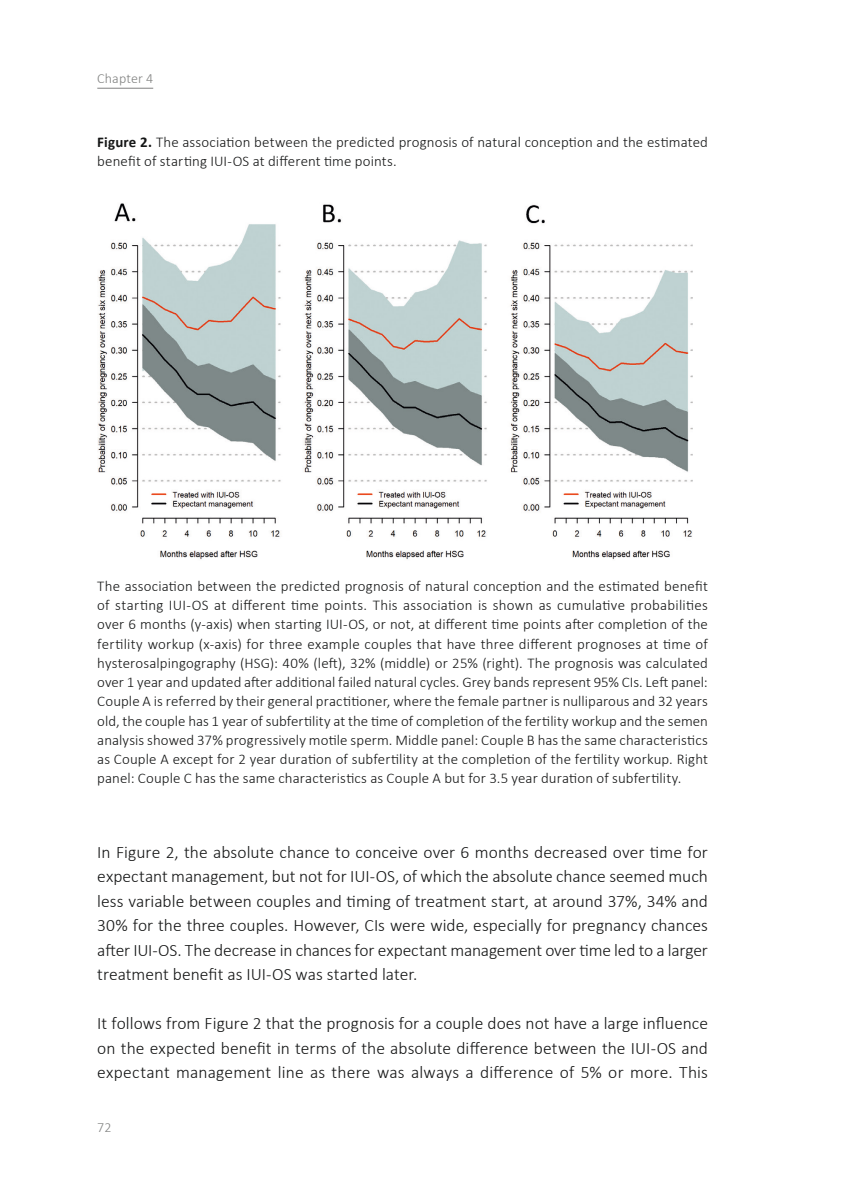
<style>
.page{position:relative;width:843px;height:1190px;background:#fff}
.page>*{position:absolute;margin:0;border:0;box-sizing:border-box;transform-origin:0 0}
.t1{font:300 17.5px/24.5px "Calibri";letter-spacing:.005em;color:#151616;text-align:justify}
.t2{font:300 14.88px/19.2px "Calibri";letter-spacing:.01em;color:#151616}
.t3{font:300 14px "Calibri";letter-spacing:.01em;color:#818281}
.s1{font-weight:700}
</style>
<div class="page">
<hr style="left:97px;top:88px;width:56px;height:1px;background:#818281">
<img style="left:98px;top:203px;width:595px;height:357px">
<p class="t3" style="left:97px;top:70px;width:57px">Chapter 4</p>
<p class="t2" style="left:97px;top:132px;width:612px"><span class="s1">Figure 2.</span> The association between the predicted prognosis of natural conception and the estimated benefit of starting IUI-OS at different time points.</p>
<p class="t2" style="left:97px;top:576px;width:612px;text-align:justify">The association between the predicted prognosis of natural conception and the estimated benefit of starting IUI-OS at different time points. This association is shown as cumulative probabilities over 6 months (y-axis) when starting IUI-OS, or not, at different time points after completion of the fertility workup (x-axis) for three example couples that have three different prognoses at time of hysterosalpingography (HSG): 40% (left), 32% (middle) or 25% (right). The prognosis was calculated over 1 year and updated after additional failed natural cycles. Grey bands represent 95% CIs. Left panel:<br>Couple A is referred by their general practitioner, where the female partner is nulliparous and 32 years old, the couple has 1 year of subfertility at the time of completion of the fertility workup and the semen analysis showed 37% progressively motile sperm. Middle panel: Couple B has the same characteristics as Couple A except for 2 year duration of subfertility at the completion of the fertility workup. Right panel: Couple C has the same characteristics as Couple A but for 3.5 year duration of subfertility.</p>
<p class="t1" style="left:97px;top:839px;width:612px">In Figure 2, the absolute chance to conceive over 6 months decreased over time for expectant management, but not for IUI-OS, of which the absolute chance seemed much less variable between couples and timing of treatment start, at around 37%, 34% and 30% for the three couples. However, CIs were wide, especially for pregnancy chances after IUI-OS. The decrease in chances for expectant management over time led to a larger treatment benefit as IUI-OS was started later.</p>
<p class="t1" style="left:97px;top:1010px;width:612px">It follows from Figure 2 that the prognosis for a couple does not have a large influence on the expected benefit in terms of the absolute difference between the IUI-OS and expectant management line as there was always a difference of 5% or more. This</p>
<p class="t3" style="left:97px;top:1118px;width:16px">72</p>
</div>
